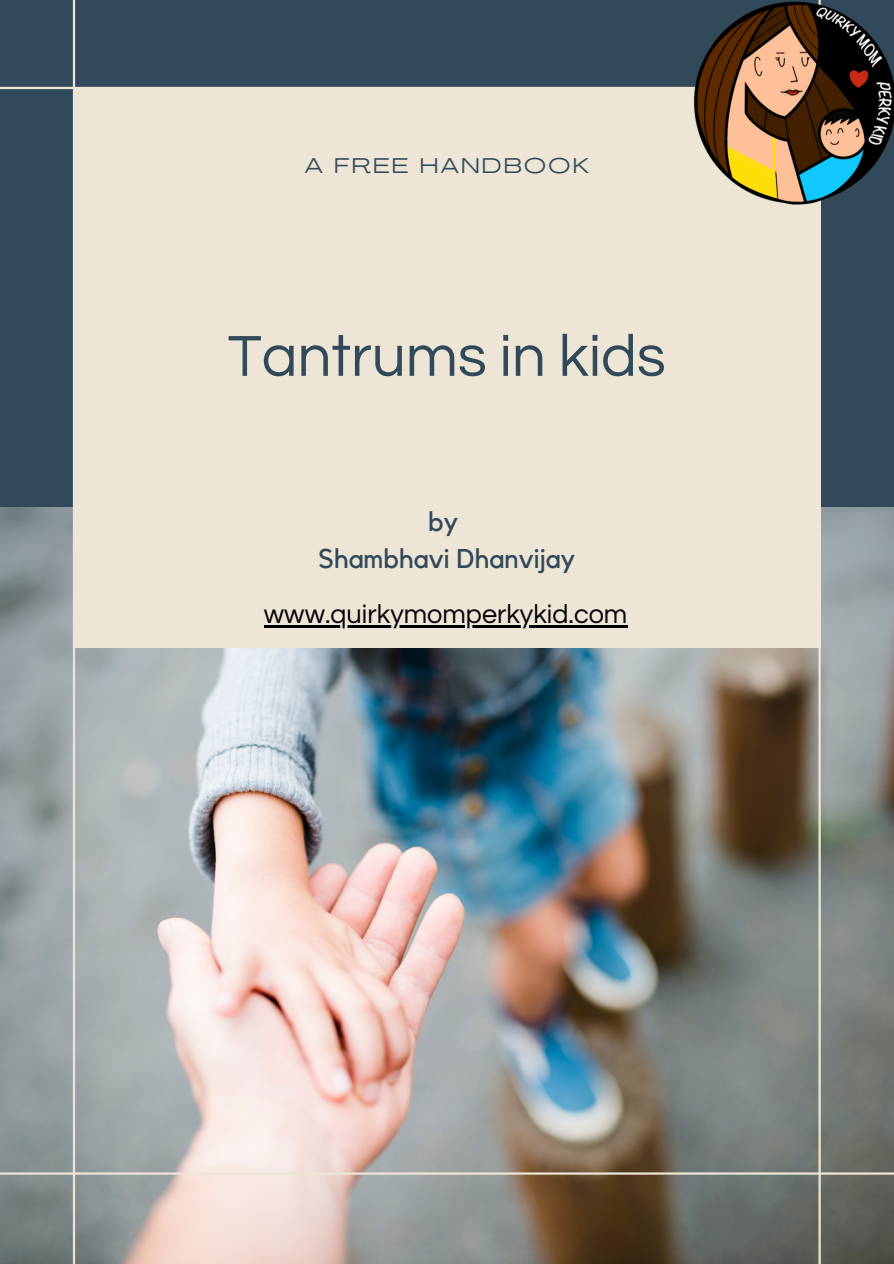
<style>
.page{position:relative;width:894px;height:1264px;background:#fff}
.page>*{position:absolute;margin:0;border:0;box-sizing:border-box;transform-origin:0 0}
.t1{font:60px "Questrial";color:#314959}
.t2{font:27px "Questrial";color:#000}
.t3{font:27px/37.2px "Kollektif";color:#314959;text-align:center}
.t4{font:21px "Agrandir Grand";letter-spacing:.125em;color:#314959}
</style>
<div class="page">
<div style="left:0;top:0;width:893px;height:1263px;background:#314959"></div>
<img style="left:0;top:507px;width:893px;height:756px">
<div style="left:73px;top:87px;width:747px;height:560px;background:#ede5d5"></div>
<hr style="left:73px;top:0;width:2px;height:1263px;background:#ede5d5">
<hr style="left:818px;top:0;width:2px;height:1263px;background:#ede5d5">
<hr style="left:0;top:87px;width:893px;height:2px;background:#ede5d5">
<hr style="left:0;top:1172px;width:893px;height:2px;background:#ede5d5">
<img style="left:680px;top:0;width:213px;height:213px">
<hr style="left:264px;top:625px;width:363px;height:2px;background:#000">
<h2 class="t4" style="left:305px;top:157px;width:285px">A FREE HANDBOOK</h2>
<h1 class="t1" style="left:228px;top:326px;width:439px">Tantrums in kids</h1>
<p class="t3" style="left:318px;top:503px;width:258px">by<br>Shambhavi Dhanvijay</p>
<h2 class="t2" style="left:264px;top:601px;width:365px">www.quirkymomperkykid.com</h2>
</div>
